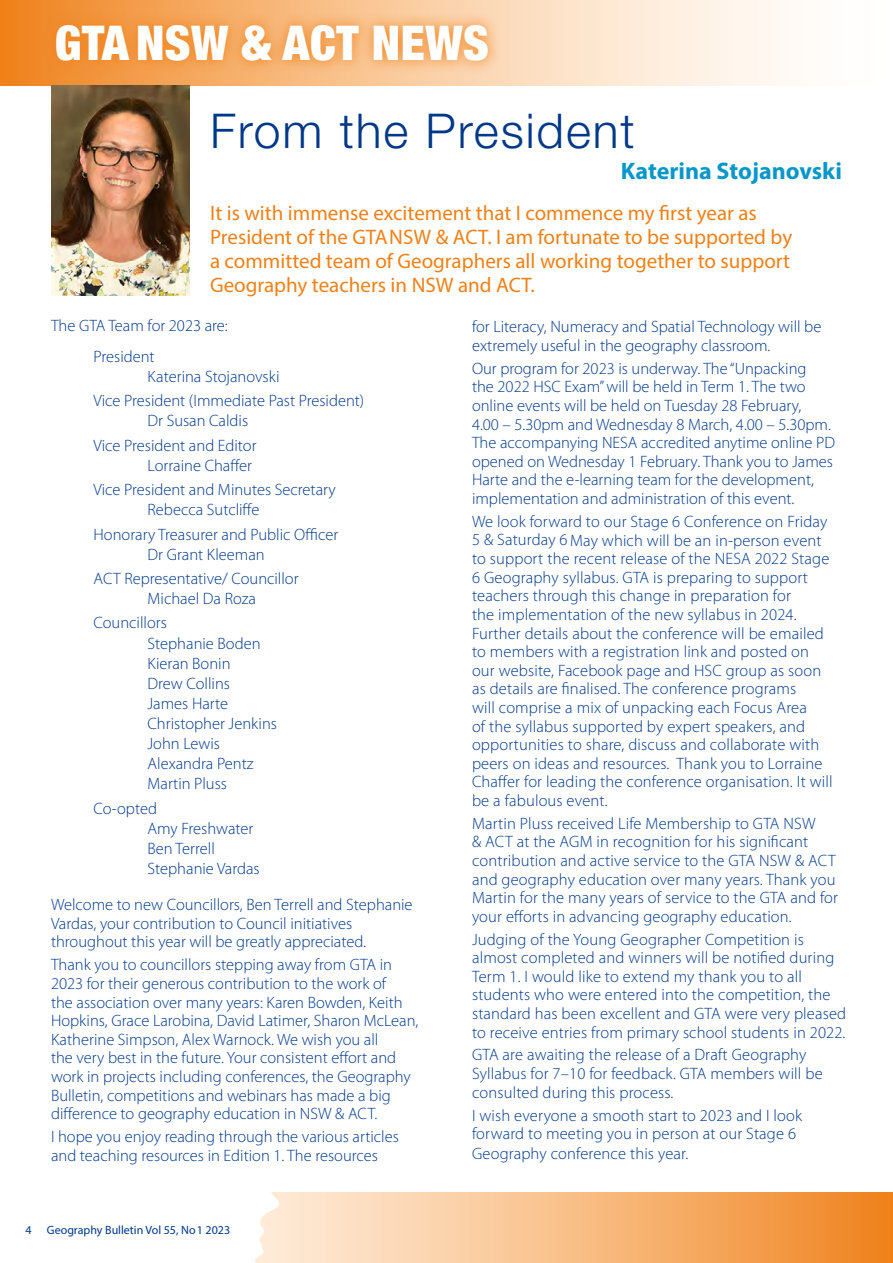
<style>
.page{position:relative;width:893px;height:1263px;background:#fff}
.page>*{position:absolute;margin:0;border:0;box-sizing:border-box;transform-origin:0 0}
.t1{font:300 48px "Helvetica Neue LT";letter-spacing:.04em;color:#003888}
.t2{font:900 condensed 48px "Helvetica Neue LT";letter-spacing:.01em;color:#fff}
.t3{font:700 24px "Myriad Pro";color:#0997c9}
.t4{font:21px/24px "Myriad Pro";color:#ef8118}
.t5{font:300 16.5px/18.6px "Myriad Pro";color:#003888}
.t6{font:12px "Myriad Pro";color:#003888}
</style>
<div class="page">
<svg style="left:281px;top:1192px;width:612px;height:71px;background:#f7b97e"></svg>
<svg style="left:0;top:85px;width:281px;height:1178px"></svg>
<svg style="left:0;top:0;width:786px;height:85px;background:#fad2ac"></svg>
<img style="left:51px;top:86px;width:139px;height:210px">
<div style="left:43px;top:11px;width:459px;height:63px;background:#ef8118;opacity:.92"></div>
<h1 class="t2" style="left:55px;top:14px;width:436px">GTA NSW &amp; ACT NEWS</h1>
<h1 class="t1" style="left:210px;top:102px;width:426px">From the President</h1>
<h2 class="t3" style="left:621px;top:156px;width:223px">Katerina Stojanovski</h2>
<p class="t4" style="left:210px;top:201px;width:584px">It is with immense excitement that I commence my first year as President of the GTANSW &amp; ACT. I am fortunate to be supported by a committed team of Geographers all working together to support Geography teachers in NSW and ACT.</p>
<p class="t5" style="left:94px;top:311px;width:136px;line-height:30.5px;text-indent:-43px">The GTA Team for 2023 are:<br>President</p>
<p class="t5" style="left:94px;top:364px;width:272px;line-height:24.3px;text-indent:54px">Katerina Stojanovski<br>Vice President (Immediate Past President)</p>
<p class="t5" style="left:94px;top:409px;width:165px;line-height:24.3px;text-indent:54px">Dr Susan Caldis<br>Vice President and Editor</p>
<p class="t5" style="left:94px;top:453px;width:244px;line-height:24.3px;text-indent:54px">Lorraine Chaffer<br>Vice President and Minutes Secretary</p>
<p class="t5" style="left:94px;top:498px;width:246px;line-height:24.3px;text-indent:54px">Rebecca Sutcliffe<br>Honorary Treasurer and Public Officer</p>
<p class="t5" style="left:94px;top:542px;width:207px;line-height:24.3px;text-indent:54px">Dr Grant Kleeman<br>ACT Representative/ Councillor</p>
<p class="t5" style="left:94px;top:587px;width:164px;line-height:24.3px;text-indent:54px">Michael Da Roza<br>Councillors</p>
<p class="t5" style="left:148px;top:633px;width:131px;line-height:20.1px">Stephanie Boden<br>Kieran Bonin<br>Drew Collins<br>James Harte<br>Christopher Jenkins<br>John Lewis<br>Alexandra Pentz<br>Martin Pluss</p>
<p class="t5" style="left:148px;top:798px;width:114px;line-height:20.1px;text-indent:-54px">Co-opted<br>Amy Freshwater<br>Ben Terrell<br>Stephanie Vardas</p>
<p class="t5" style="left:51px;top:896px;width:363px">Welcome to new Councillors, Ben Terrell and Stephanie<br>Vardas, your contribution to Council initiatives throughout this year will be greatly appreciated.</p>
<p class="t5" style="left:51px;top:956px;width:369px">Thank you to councillors stepping away from GTA in 2023 for their generous contribution to the work of<br>the association over many years: Karen Bowden, Keith Hopkins, Grace Larobina, David Latimer, Sharon McLean, Katherine Simpson, Alex Warnock. We wish you all<br>the very best in the future. Your consistent effort and work in projects including conferences, the Geography Bulletin, competitions and webinars has made a big difference to geography education in NSW &amp; ACT.</p>
<p class="t5" style="left:51px;top:1127px;width:349px">I hope you enjoy reading through the various articles and teaching resources in Edition 1. The resources</p>
<p class="t5" style="left:472px;top:318px;width:351px">for Literacy, Numeracy and Spatial Technology will be extremely useful in the geography classroom.</p>
<p class="t5" style="left:472px;top:359px;width:365px">Our program for 2023 is underway. The “Unpacking<br>the 2022 HSC Exam” will be held in Term 1. The two online events will be held on Tuesday 28 February,<br>4.00 – 5.30pm and Wednesday 8 March, 4.00 – 5.30pm.<br>The accompanying NESA accredited anytime online PD opened on Wednesday 1 February. Thank you to James Harte and the e-learning team for the development, implementation and administration of this event.</p>
<p class="t5" style="left:472px;top:512px;width:362px">We look forward to our Stage 6 Conference on Friday 5 &amp; Saturday 6May which will be an in-person event to support the recent release of the NESA 2022 Stage 6 Geography syllabus. GTA is preparing to support teachers through this change in preparation for<br>the implementation of the new syllabus in 2024.<br>Further details about the conference will be emailed to members with a registration link and posted on our website, Facebook page and HSC group as soon as details are finalised. The conference programs<br>will comprise a mix of unpacking each Focus Area<br>of the syllabus supported by expert speakers, and opportunities to share, discuss and collaborate with peers on ideas and resources. Thank you to Lorraine Chaffer for leading the conference organisation. It will be a fabulous event.</p>
<p class="t5" style="left:472px;top:814px;width:368px">Martin Pluss received Life Membership to GTA NSW<br>&amp; ACT at the AGM in recognition for his significant contribution and active service to the GTA NSW &amp; ACT and geography education over many years. Thank you Martin for the many years of service to the GTA and for your efforts in advancing geography education.</p>
<p class="t5" style="left:472px;top:930px;width:376px">Judging of the Young Geographer Competition is almost completed and winners will be notified during Term 1. I would like to extend my thank you to all students who were entered into the competition, the standard has been excellent and GTA were very pleased to receive entries from primary school students in 2022.</p>
<p class="t5" style="left:472px;top:1046px;width:352px">GTA are awaiting the release of a Draft Geography<br>Syllabus for 7–10 for feedback. GTA members will be consulted during this process.</p>
<p class="t5" style="left:472px;top:1106px;width:332px;line-height:19.2px">I wish everyone a smooth start to 2023 and I look forward to meeting you in person at our Stage 6<br>Geography conference this year.</p>
<p class="t6" style="left:26px;top:1223px;width:8px">4</p>
<p class="t6" style="left:47px;top:1223px;width:185px">Geography Bulletin Vol 55, No 1 2023</p>
</div>
